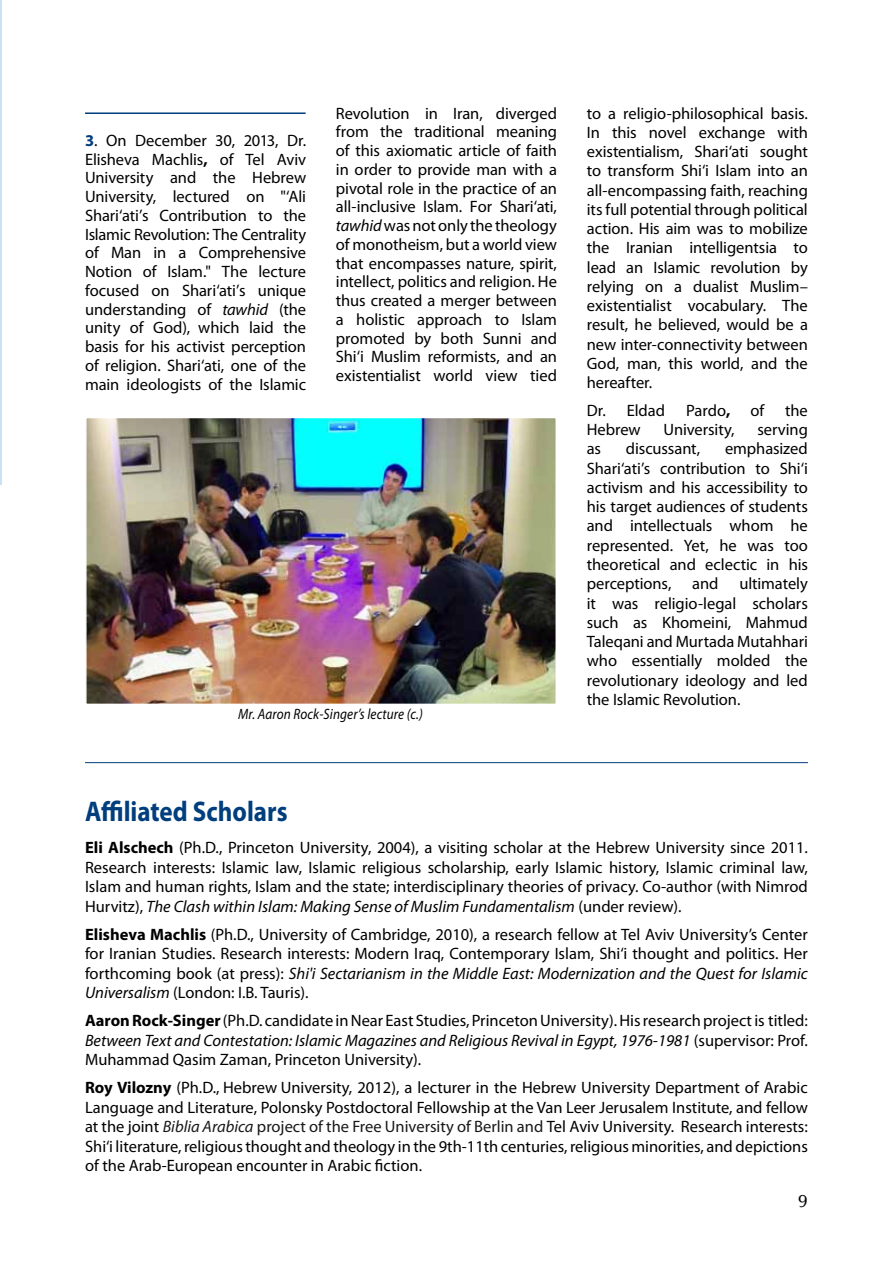
<style>
.page{position:relative;width:893px;height:1263px;background:#fff}
.page>*{position:absolute;margin:0;border:0;box-sizing:border-box;transform-origin:0 0}
.t1{font:700 28.5px "Myriad Pro";color:#003e7e;scale:.88 1}
.t2{font:18px "CG Omega";color:#000}
.t3{font:16.5px/18.8px "Myriad Pro";color:#000;text-align:justify}
.t4{font:italic 15px "Myriad Pro";letter-spacing:.01em;color:#000;scale:.88 1}
.s1{font-weight:700;color:#003e7e}
.s2{font-weight:700}
.s3{font-style:italic}
.s4{font-style:italic;color:#191919}
.s5{color:#191919}
</style>
<div class="page">
<hr style="left:0;top:0;width:1px;height:484px;background:#cbe2f6">
<img style="left:88px;top:420px;width:466px;height:282px">
<div style="left:85px;top:417px;width:472px;height:288px;border:2px solid #fff"></div>
<hr style="left:85px;top:762px;width:723px;height:1px;background:#003e7e">
<hr style="left:85px;top:112px;width:221px;height:2px;background:#003e7e">
<p class="t3" style="left:85px;top:131px;width:223px"><span class="s1">3</span>. On December 30, 2013, Dr.<br>Elisheva Machlis<span class="s2">,</span> of Tel Aviv University and the Hebrew University, lectured on "‘Ali Shari‘ati’s Contribution to the Islamic Revolution: The Centrality of Man in a Comprehensive Notion of Islam." The lecture focused on Shari‘ati’s unique understanding of <span class="s3">tawhid</span> (the unity of God), which laid the basis for his activist perception of religion. Shari‘ati, one of the main ideologists of the Islamic</p>
<p class="t3" style="left:336px;top:103px;width:223px">Revolution in Iran, diverged from the traditional meaning of this axiomatic article of faith in order to provide man with a pivotal role in the practice of an all-inclusive Islam. For Shari‘ati, <span class="s3">tawhid</span> was not only the theology of monotheism, but a world view that encompasses nature, spirit, intellect, politics and religion. He thus created a merger between a holistic approach to Islam promoted by both Sunni and Shi‘i Muslim reformists, and an existentialist world view tied</p>
<p class="t3" style="left:587px;top:103px;width:223px;line-height:19.2px">to a religio-philosophical basis.<br>In this novel exchange with existentialism, Shari‘ati sought to transform Shi‘i Islam into an all-encompassing faith, reaching its full potential through political action. His aim was to mobilize the Iranian intelligentsia to lead an Islamic revolution by relying on a dualist Muslim– existentialist vocabulary. The result, he believed, would be a new inter-connectivity between God, man, this world, and the hereafter.</p>
<p class="t3" style="left:587px;top:401px;width:80px">Dr. Eldad</p>
<p class="t3" style="left:686px;top:401px;width:80px">Pardo<span class="s2">,</span> of</p>
<p class="t3" style="left:785px;top:401px;width:24px">the</p>
<p class="t3" style="left:587px;top:420px;width:55px">Hebrew</p>
<p class="t3" style="left:663px;top:420px;width:73px">University,</p>
<p class="t3" style="left:757px;top:420px;width:52px">serving</p>
<p class="t3" style="left:587px;top:439px;width:16px">as</p>
<p class="t3" style="left:626px;top:439px;width:76px">discussant,</p>
<p class="t3" style="left:587px;top:439px;width:223px;line-height:19.2px;text-indent:138px">emphasized Shari‘ati’s contribution to Shi‘i activism and his accessibility to his target audiences of students and intellectuals whom he represented. Yet, he was too theoretical and eclectic in his perceptions,</p>
<p class="t3" style="left:587px;top:574px;width:223px;line-height:19.2px;text-indent:153px">ultimately it was religio-legal scholars such as Khomeini, Mahmud Taleqani and Murtada Mutahhari who essentially molded the revolutionary ideology and led the Islamic Revolution.</p>
<p class="t3" style="left:692px;top:574px;width:28px">and</p>
<p class="t4" style="left:238px;top:704px;width:211px">Mr. Aaron Rock-Singer’s lecture (c.)</p>
<h1 class="t1" style="left:85px;top:793px;width:232px">Affiliated Scholars</h1>
<p class="t3" style="left:85px;top:838px;width:724px;line-height:19.5px"><span class="s2">Eli Alschech</span> (Ph.D., Princeton University, 2004), a visiting scholar at the Hebrew University since 2011.<br>Research interests: Islamic law, Islamic religious scholarship, early Islamic history, Islamic criminal law, Islam and human rights, Islam and the state; interdisciplinary theories of privacy. Co-author (with Nimrod Hurvitz), <span class="s3">The Clash within Islam: Making Sense of Muslim Fundamentalism</span> (under review).</p>
<p class="t3" style="left:85px;top:924px;width:724px;line-height:19.5px"><span class="s2">Elisheva Machlis</span> (Ph.D., University of Cambridge, 2010), a research fellow at Tel Aviv University’s Center for Iranian Studies. Research interests: Modern Iraq, Contemporary Islam, Shi‘i thought and politics. Her forthcoming book (at press): <span class="s3">Shi'i Sectarianism in the Middle East: Modernization and the Quest for Islamic Universalism</span> (London: I.B. Tauris).</p>
<p class="t3" style="left:85px;top:1011px;width:724px;line-height:19.5px"><span class="s2">Aaron Rock-Singer</span> (Ph.D. candidate in Near East Studies, Princeton University). His research projectis titled:<br><span class="s3">Between Text and Contestation: Islamic Magazines and Religious Revival in Egypt, 1976-1981</span> (supervisor: Prof.<br>Muhammad Qasim Zaman, Princeton University).</p>
<p class="t3" style="left:85px;top:1078px;width:724px;line-height:19.5px"><span class="s2">Roy Vilozny</span> (Ph.D., Hebrew University, 2012), a lecturer in the Hebrew University Department of Arabic Language and Literature, Polonsky Postdoctoral Fellowship at the Van Leer Jerusalem Institute, and fellow at the joint <span class="s4">Biblia Arabica</span> <span class="s5">project of the Free University of Berlin and</span> Tel Aviv University. Research interests:<br>Shi‘i literature, religious thought and theology in the 9th-11th centuries, religious minorities, and depictions of the Arab-European encounter in Arabic fiction.</p>
<p class="t2" style="left:798px;top:1190px;width:11px">9</p>
</div>
